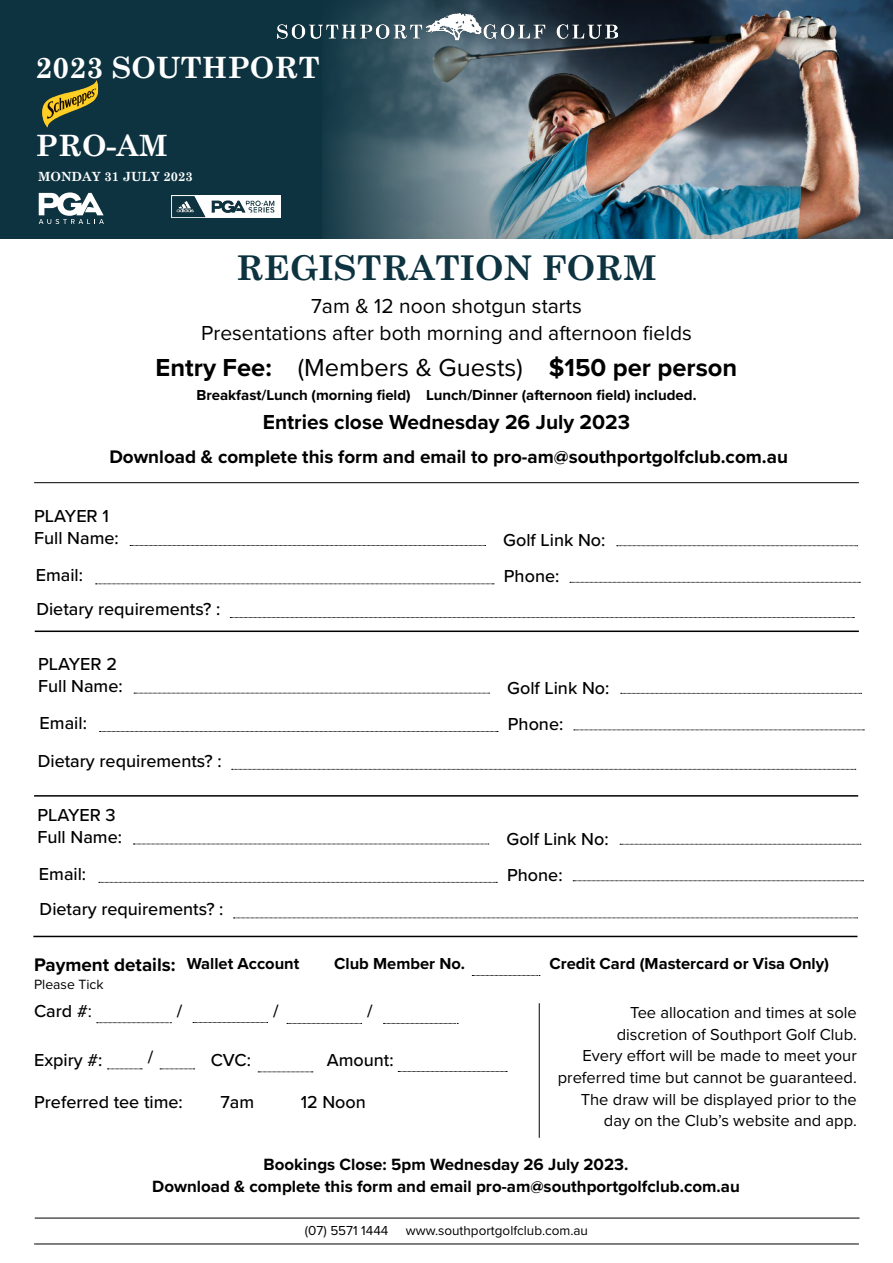
<style>
.page{position:relative;width:893px;height:1263px;background:#fff}
.page>*{position:absolute;margin:0;border:0;box-sizing:border-box;transform-origin:0 0}
.t1{font:700 34.2px "Century Schoolbook";color:#0d3340}
.t2{font:700 29.55px "Century Schoolbook";color:#fff}
.t3{font:700 25.5px "Proxima Nova";color:#000}
.t4{font:21px/27px "Proxima Nova";color:#000;text-align:center}
.t5{font:700 21px "Proxima Nova";color:#000}
.t6{font:700 18.9px "Proxima Nova";color:#000}
.t7{font:500 18px/21.6px "Proxima Nova";color:#000}
.t8{font:700 16.95px/21.8px "Proxima Nova";color:#000;text-align:center}
.t9{font:16.5px/21.8px "Proxima Nova";color:#000;text-align:right}
.t10{font:700 16.5px "Proxima Nova";color:#000}
.t11{font:700 15px "Proxima Nova";color:#000}
.t12{font:13.95px "Proxima Nova";color:#000}
.t13{font:13.5px "Proxima Nova";color:#000}
.t14{font:700 12.6px "Century Schoolbook";color:#fff}
.s1{font-weight:400}
</style>
<div class="page">
<div style="left:0;top:0;width:598px;height:238px;background:#0d3340"></div>
<img style="left:325px;top:0;width:568px;height:238px">
<img style="left:277px;top:13px;width:340px;height:28px">
<img style="left:42px;top:80px;width:57px;height:48px">
<hr style="left:34px;top:482px;width:825px;height:1px;background:#000">
<svg style="left:130px;top:545px;width:356px;height:1px"></svg>
<svg style="left:96px;top:584px;width:398px;height:1px"></svg>
<hr style="left:35px;top:1218px;width:824px;height:1px;background:#000">
<hr style="left:34px;top:1243px;width:825px;height:1px;background:#000">
<svg style="left:97px;top:1022px;width:74px;height:1px"></svg>
<svg style="left:107px;top:1068px;width:35px;height:1px"></svg>
<svg style="left:258px;top:1071px;width:55px;height:1px"></svg>
<svg style="left:398px;top:1071px;width:109px;height:1px"></svg>
<svg style="left:193px;top:1022px;width:75px;height:1px"></svg>
<svg style="left:287px;top:1023px;width:75px;height:1px"></svg>
<svg style="left:383px;top:1023px;width:75px;height:1px"></svg>
<svg style="left:160px;top:1068px;width:35px;height:1px"></svg>
<svg style="left:570px;top:582px;width:290px;height:1px"></svg>
<hr style="left:35px;top:630px;width:824px;height:2px;background:#000">
<hr style="left:34px;top:795px;width:824px;height:2px;background:#000">
<hr style="left:539px;top:1003px;width:1px;height:135px;background:#000">
<svg style="left:617px;top:545px;width:241px;height:1px"></svg>
<svg style="left:134px;top:693px;width:356px;height:1px"></svg>
<svg style="left:100px;top:731px;width:398px;height:1px"></svg>
<svg style="left:574px;top:730px;width:290px;height:1px"></svg>
<svg style="left:621px;top:693px;width:241px;height:1px"></svg>
<hr style="left:33px;top:936px;width:824px;height:1px;background:#000">
<svg style="left:133px;top:844px;width:356px;height:1px"></svg>
<svg style="left:99px;top:882px;width:398px;height:1px"></svg>
<svg style="left:573px;top:880px;width:291px;height:1px"></svg>
<svg style="left:620px;top:844px;width:241px;height:1px"></svg>
<svg style="left:39px;top:192px;width:65px;height:32px"></svg>
<img style="left:172px;top:195px;width:108px;height:22px">
<svg style="left:472px;top:975px;width:68px;height:1px"></svg>
<svg style="left:233px;top:918px;width:625px;height:1px"></svg>
<svg style="left:230px;top:617px;width:624px;height:1px"></svg>
<svg style="left:232px;top:769px;width:624px;height:1px"></svg>
<h2 class="t2" style="left:36px;top:44px;width:286px">2023 SOUTHPORT</h2>
<h2 class="t2" style="left:36px;top:123px;width:134px">PRO-AM</h2>
<p class="t14" style="left:38px;top:167px;width:156px">MONDAY 31 JULY 2023</p>
<h1 class="t1" style="left:236px;top:241px;width:422px">REGISTRATION FORM</h1>
<p class="t4" style="left:201px;top:291px;width:492px">7am &amp; 12 noon shotgun starts<br>Presentations after both morning and afternoon fields</p>
<h3 class="t3" style="left:156px;top:349px;width:583px">Entry Fee: <span class="s1">(Members &amp; Guests)</span> $150 per person</h3>
<p class="t11" style="left:196px;top:384px;width:502px">Breakfast/Lunch (morning field) Lunch/Dinner (afternoon field) included.</p>
<p class="t5" style="left:263px;top:406px;width:369px">Entries close Wednesday 26 July 2023</p>
<p class="t6" style="left:109px;top:442px;width:680px">Download &amp; complete this form and email to pro-am@southportgolfclub.com.au</p>
<p class="t7" style="left:34px;top:505px;width:86px">PLAYER 1<br>Full Name:</p>
<p class="t7" style="left:36px;top:564px;width:49px">Email:</p>
<p class="t7" style="left:36px;top:598px;width:185px">Dietary requirements? :</p>
<p class="t7" style="left:503px;top:529px;width:104px">Golf Link No:</p>
<p class="t7" style="left:504px;top:565px;width:57px">Phone:</p>
<p class="t7" style="left:38px;top:653px;width:86px">PLAYER 2<br>Full Name:</p>
<p class="t7" style="left:40px;top:711px;width:49px">Email:</p>
<p class="t7" style="left:508px;top:712px;width:57px">Phone:</p>
<p class="t7" style="left:507px;top:676px;width:104px">Golf Link No:</p>
<p class="t7" style="left:38px;top:749px;width:185px">Dietary requirements? :</p>
<p class="t7" style="left:37px;top:803px;width:86px">PLAYER 3<br>Full Name:</p>
<p class="t7" style="left:39px;top:862px;width:49px">Email:</p>
<p class="t7" style="left:507px;top:863px;width:57px">Phone:</p>
<p class="t7" style="left:506px;top:827px;width:104px">Golf Link No:</p>
<p class="t7" style="left:40px;top:898px;width:185px">Dietary requirements? :</p>
<p class="t6" style="left:34px;top:951px;width:143px">Payment details:</p>
<p class="t12" style="left:34px;top:974px;width:71px">Please Tick</p>
<p class="t10" style="left:187px;top:951px;width:114px">Wallet Account</p>
<p class="t10" style="left:550px;top:952px;width:281px">Credit Card (Mastercard or Visa Only)</p>
<p class="t10" style="left:334px;top:951px;width:132px">Club Member No.</p>
<p class="t7" style="left:34px;top:999px;width:59px">Card #<span class="s1">:</span></p>
<p class="t7" style="left:177px;top:999px;width:7px">/</p>
<p class="t7" style="left:273px;top:999px;width:7px">/</p>
<p class="t7" style="left:367px;top:1000px;width:7px">/</p>
<p class="t7" style="left:148px;top:1045px;width:7px">/</p>
<p class="t7" style="left:34px;top:1048px;width:70px">Expiry #:</p>
<p class="t7" style="left:211px;top:1048px;width:42px">CVC:</p>
<p class="t7" style="left:327px;top:1048px;width:68px">Amount:</p>
<p class="t7" style="left:34px;top:1091px;width:150px">Preferred tee time:</p>
<p class="t7" style="left:220px;top:1091px;width:35px">7am</p>
<p class="t7" style="left:301px;top:1091px;width:67px">12 Noon</p>
<p class="t9" style="left:558px;top:1001px;width:301px">Tee allocation and times at sole discretion of Southport Golf Club.<br>Every effort will be made to meet your preferred time but cannot be guaranteed.<br>The draw will be displayed prior to the day on the Club’s website and app.</p>
<p class="t8" style="left:152px;top:1153px;width:589px">Bookings Close: 5pm Wednesday 26 July 2023.<br>Download &amp; complete this form and email pro-am@southportgolfclub.com.au</p>
<p class="t13" style="left:305px;top:1220px;width:85px">(07) 5571 1444</p>
<p class="t13" style="left:406px;top:1220px;width:184px">www.southportgolfclub.com.au</p>
</div>
